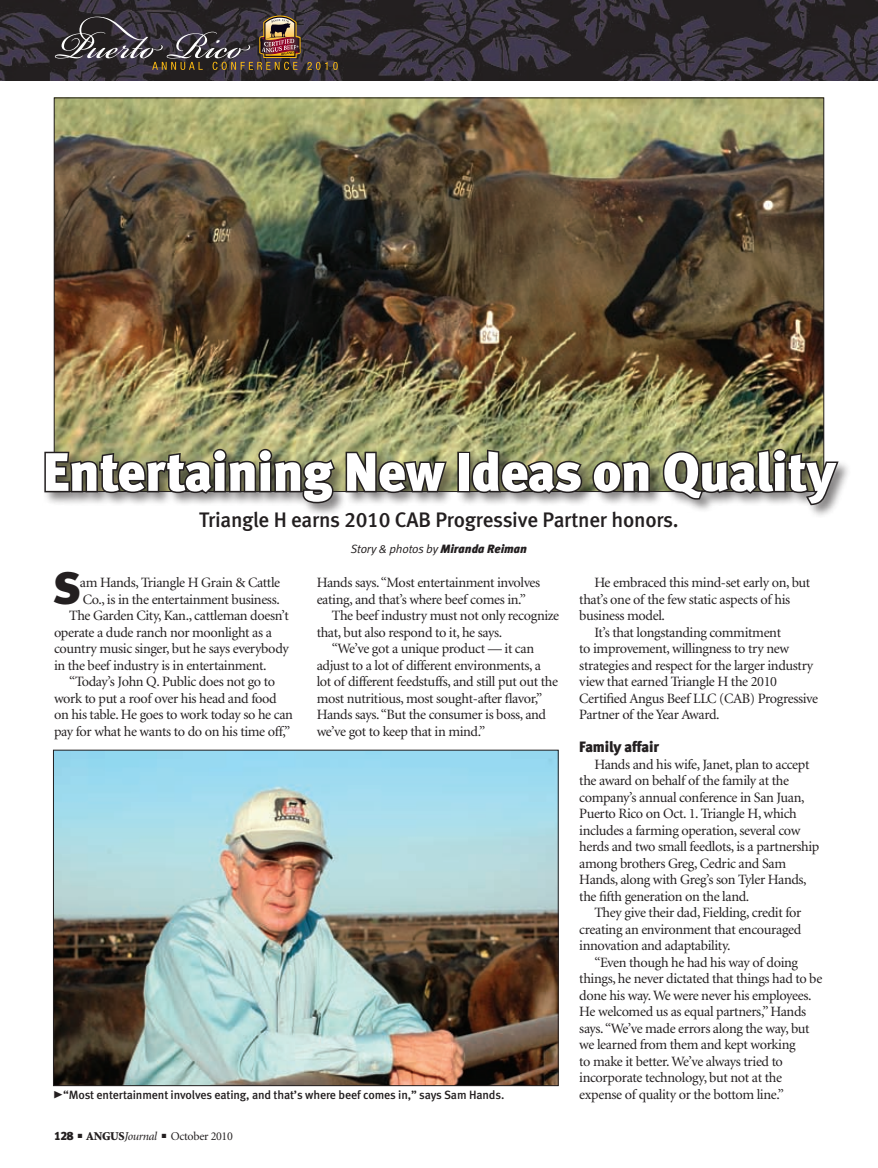
<style>
.page{position:relative;width:878px;height:1168px;background:#fff}
.page>*{position:absolute;margin:0;border:0;box-sizing:border-box;transform-origin:0 0}
.headline{font:54px "Meta Black LF";letter-spacing:-.01em;color:#fff}
.Drop_Cap{font:45.45px "Meta Black LF";color:#231f20}
.deck{font:21px "Meta Medium LF";letter-spacing:-.01em;color:#231f20}
.subhead{font:15px "Meta Black LF";letter-spacing:-.01em;color:#231f20}
.body_text{font:14.25px/16.5px "Minion";letter-spacing:-.025em;color:#231f20}
.Drop_Cap-2{font:14.25px/16.5px "Minion";letter-spacing:-.025em;color:#231f20}
.cutlines{font:12px "Meta Medium LF";letter-spacing:-.01em;color:#231f20}
.t1{font:12px "Minion";letter-spacing:-.025em;color:#231f20}
.byline{font:italic 12px "Meta Normal LF";letter-spacing:-.01em;color:#231f20}
.s1{font-family:"Meta Black LF"}
.s2{font-family:"Meta Black Caps Expert";font-size:21px}
.s3{font-weight:900}
.s4{font-style:italic}
</style>
<div class="page">
<img style="left:56px;top:100px;width:766px;height:346px">
<img style="left:0;top:0;width:878px;height:81px">
<svg style="left:307px;top:62px;width:20px;height:8px"></svg>
<svg style="left:333px;top:62px;width:5px;height:8px"></svg>
<svg style="left:55px;top:16px;width:245px;height:54px"></svg>
<div style="left:42px;top:446px;width:809px;height:72px;background:#231f20;opacity:.55"></div>
<svg style="left:43px;top:447px;width:294px;height:58px"></svg>
<svg style="left:344px;top:437px;width:104px;height:81px"></svg>
<div style="left:457px;top:452px;width:13px;height:40px;border:3px solid #231f20"></div>
<svg style="left:470px;top:448px;width:113px;height:47px"></svg>
<svg style="left:591px;top:459px;width:60px;height:35px"></svg>
<svg style="left:661px;top:447px;width:179px;height:71px"></svg>
<img style="left:55px;top:752px;width:501px;height:332px">
<p class="headline" style="left:43px;top:439px;width:794px">Entertaining New Ideas on Quality</p>
<p class="deck" style="left:199px;top:507px;width:481px">Triangle H earns 2010 CAB Progressive Partner honors.</p>
<p class="byline" style="left:351px;top:541px;width:178px">Story &amp; photos by <span class="s1">Miranda Reiman</span></p>
<p class="Drop_Cap" style="left:53px;top:560px;width:30px">S</p>
<p class="Drop_Cap-2" style="left:80px;top:575px;width:202px">am Hands, Triangle H Grain &amp; Cattle<br>Co., is in the entertainment business.</p>
<p class="body_text" style="left:54px;top:608px;width:236px;text-indent:15px">The Garden City, Kan., cattleman doesn’t operate a dude ranch nor moonlight as a country music singer, but he says everybody in the beef industry is in entertainment.</p>
<p class="body_text" style="left:54px;top:674px;width:240px;text-indent:15px">“Today’s John Q. Public does not go to work to put a roof over his head and food on his table. He goes to work today so he can pay for what he wants to do on his time off,”</p>
<p class="body_text" style="left:316px;top:575px;width:225px">Hands says. “Most entertainment involves eating, and that’s where beef comes in.”</p>
<p class="body_text" style="left:316px;top:608px;width:244px;text-indent:15px">The beef industry must not only recognize that, but also respond to it, he says.</p>
<p class="body_text" style="left:316px;top:641px;width:243px;text-indent:15px">“We’ve got a unique product — it can adjust to a lot of different environments, a lot of different feedstuffs, and still put out the most nutritious, most sought-after flavor,” Hands says. “But the consumer is boss, and we’ve got to keep that in mind.”</p>
<p class="cutlines" style="left:52px;top:1088px;width:453px"><span class="s2">@</span>“Most entertainment involves eating, and that’s where beef comes in,” says Sam Hands.</p>
<p class="t1" style="left:54px;top:1130px;width:180px"><span class="s1">128</span> ■ <span class="s3">ANGUS</span><span class="s4">Journal</span> ■ October 2010</p>
<p class="body_text" style="left:579px;top:575px;width:232px;text-indent:15px">He embraced this mind-set early on, but that’s one of the few static aspects of his business model.</p>
<p class="body_text" style="left:579px;top:624px;width:240px;text-indent:15px">It’s that longstanding commitment<br>to improvement, willingness to try new strategies and respect for the larger industry view that earned Triangle H the 2010<br>Certified Angus Beef LLC (CAB) Progressive Partner of the Year Award.</p>
<p class="subhead" style="left:579px;top:738px;width:81px">Family affair</p>
<p class="body_text" style="left:579px;top:756px;width:241px;text-indent:15px">Hands and his wife, Janet, plan to accept the award on behalf of the family at the company’s annual conference in San Juan, Puerto Rico on Oct. 1. Triangle H, which includes a farming operation, several cow herds and two small feedlots, is a partnership among brothers Greg, Cedric and Sam Hands, along with Greg’s son Tyler Hands, the fifth generation on the land.</p>
<p class="body_text" style="left:579px;top:905px;width:223px;text-align:justify;text-indent:15px">They give their dad, Fielding, credit for creating an environment that encouraged innovation and adaptability.</p>
<p class="body_text" style="left:579px;top:954px;width:244px;text-indent:15px">“Even though he had his way of doing things, he never dictated that things had to be done his way. We were never his employees.<br>He welcomed us as equal partners,” Hands says. “We’ve made errors along the way, but we learned from them and kept working<br>to make it better. We’ve always tried to incorporate technology, but not at the expense of quality or the bottom line.”</p>
</div>
